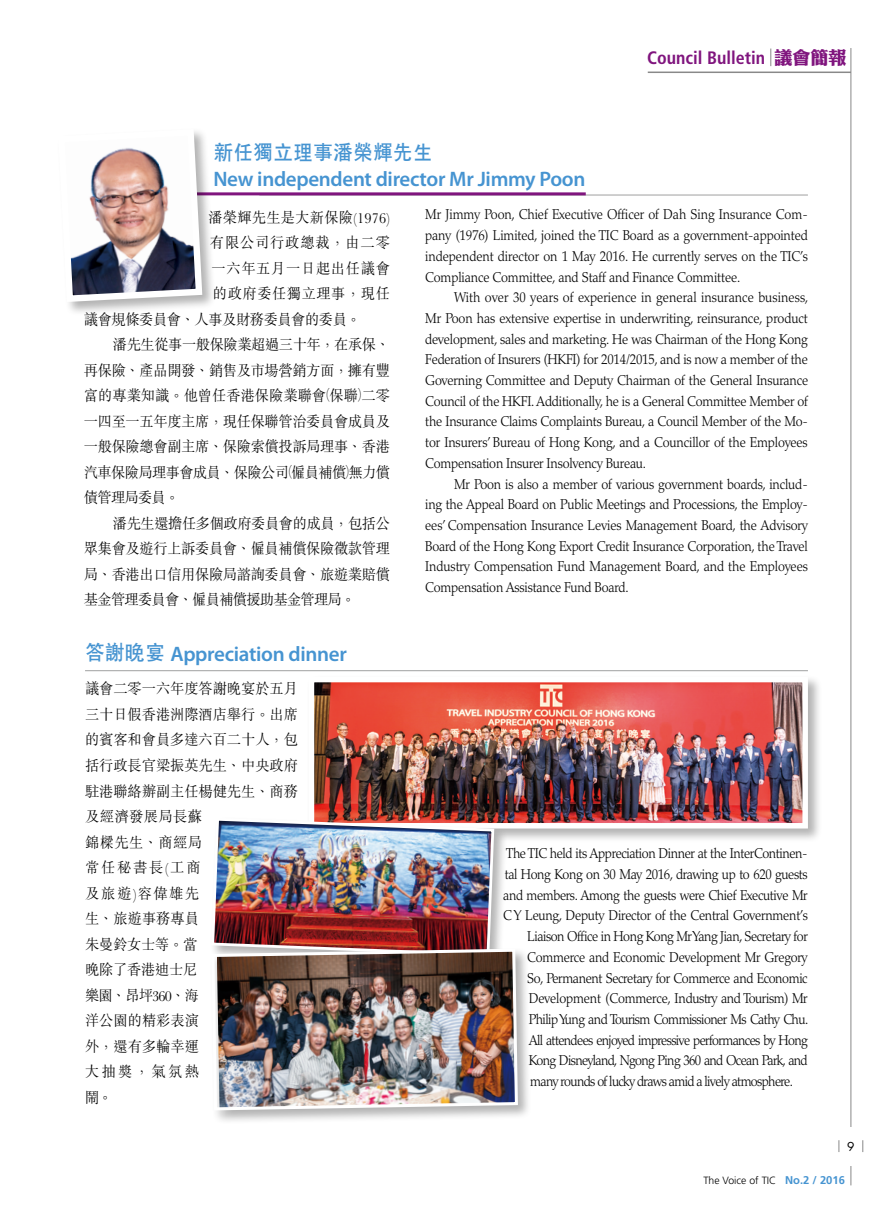
<style>
.page{position:relative;width:893px;height:1212px;background:#fff}
.page>*{position:absolute;margin:0;border:0;box-sizing:border-box;transform-origin:0 0}
.t1{font:600 21px "Myriad Pro";letter-spacing:-.015em;color:#4694d1}
.t2{font:700 21px "C Hei 2 HK";color:#4694d1;scale:.95 1}
.t3{font:700 condensed 18px "Frutiger";color:#80157e}
.t4{font:300 15px "M Sung HK";letter-spacing:-.025em;color:#000;scale:.95 1}
.t5{font:300 15px/25.5px "M Sung HK";letter-spacing:-.005em;color:#000;scale:.95 1}
.t6{font:300 15px "M Sung HK";letter-spacing:-.045em;color:#000;scale:.95 1}
.t7{font:300 15px "M Sung HK";color:#000;scale:.95 1}
.t8{font:300 15px "M Sung HK";letter-spacing:-.05em;color:#000;scale:.95 1}
.t9{font:300 15px "M Sung HK";letter-spacing:.015em;color:#000;scale:.95 1}
.t10{font:300 15px "M Sung HK";letter-spacing:.055em;color:#000;scale:.95 1}
.t11{font:300 15px "M Sung HK";letter-spacing:.05em;color:#000;scale:.95 1}
.t12{font:300 15px "M Sung HK";letter-spacing:.04em;color:#000;scale:.95 1}
.t13{font:300 14.25px/20.7px "Palatino";letter-spacing:-.03em;color:#000;text-align:justify;scale:.9 1}
.t14{font:300 14.25px "Palatino";letter-spacing:-.05em;color:#000;scale:.9 1}
.t15{font:300 14.25px "Palatino";letter-spacing:-.01em;color:#000;scale:.9 1}
.t16{font:12px "Futura";color:#000}
.t17{font:300 10.5px "Frutiger";color:#000}
.s1{font-family:"DF Li King Hei XB HK BF";font-weight:400;font-stretch:normal}
.s2{font-family:"C Hei 2 HK";font-weight:700}
.s3{font-weight:700;font-size:11.25px;color:#4694d1}
</style>
<div class="page">
<hr style="left:851px;top:48px;width:1px;height:1137px;background:#898989">
<div style="left:839px;top:1127px;width:54px;height:38px;background:#fff"></div>
<svg style="left:838px;top:1140px;width:1px;height:12px"></svg>
<svg style="left:862px;top:1140px;width:1px;height:12px"></svg>
<svg style="left:770px;top:49px;width:1px;height:17px"></svg>
<hr style="left:648px;top:72px;width:203px;height:1px;background:#898989">
<hr style="left:85px;top:670px;width:723px;height:1px;background:#9fa0a0">
<hr style="left:259px;top:195px;width:549px;height:1px;background:#9fa0a0">
<hr style="left:85px;top:192px;width:501px;height:3px;background:#80157e">
<div style="left:56px;top:127px;width:160px;height:189px;background:#000;opacity:.3"></div>
<img style="left:56px;top:127px;width:150px;height:178px">
<div style="left:307px;top:675px;width:515px;height:168px;background:#000;opacity:.3"></div>
<img style="left:315px;top:683px;width:487px;height:139px">
<div style="left:309px;top:677px;width:499px;height:151px;border:5px solid #fff"></div>
<div style="left:209px;top:816px;width:299px;height:154px;background:#000;opacity:.3"></div>
<img style="left:210px;top:816px;width:286px;height:131px">
<div style="left:209px;top:947px;width:323px;height:177px;background:#000;opacity:.3"></div>
<img style="left:210px;top:947px;width:309px;height:165px">
<p class="t3" style="left:647px;top:47px;width:201px">Council Bulletin <span class="s1">議會簡報</span></p>
<h1 class="t2" style="left:213px;top:137px;width:233px">新任獨立理事潘榮輝先生</h1>
<h1 class="t1" style="left:213px;top:167px;width:374px">New independent director Mr Jimmy Poon</h1>
<p class="t9" style="left:208px;top:207px;width:193px">潘榮輝先生是大新保險(1976)</p>
<p class="t10" style="left:210px;top:232px;width:191px">有限公司行政總裁，由二零</p>
<p class="t11" style="left:211px;top:258px;width:189px">一六年五月一日起出任議會</p>
<p class="t12" style="left:213px;top:283px;width:188px">的政府委任獨立理事，現任</p>
<p class="t4" style="left:84px;top:309px;width:293px">議會規條委員會、人事及財務委員會的委員。</p>
<p class="t4" style="left:113px;top:334px;width:293px">潘先生從事一般保險業超過三十年，在承保、</p>
<p class="t4" style="left:84px;top:360px;width:324px">再保險、產品開發、銷售及市場營銷方面，擁有豐</p>
<p class="t7" style="left:84px;top:385px;width:324px">富的專業知識。他曾任香港保險業聯會(保聯)二零</p>
<p class="t4" style="left:84px;top:411px;width:324px">一四至一五年度主席，現任保聯管治委員會成員及</p>
<p class="t4" style="left:84px;top:436px;width:324px">一般保險總會副主席、保險索償投訴局理事、香港</p>
<p class="t6" style="left:84px;top:462px;width:324px">汽車保險局理事會成員、保險公司(僱員補償)無力償</p>
<p class="t4" style="left:84px;top:487px;width:102px">債管理局委員。</p>
<p class="t4" style="left:113px;top:513px;width:293px">潘先生還擔任多個政府委員會的成員，包括公</p>
<p class="t4" style="left:84px;top:538px;width:324px">眾集會及遊行上訴委員會、僱員補償保險徵款管理</p>
<p class="t4" style="left:84px;top:564px;width:324px">局、香港出口信用保險局諮詢委員會、旅遊業賠償</p>
<p class="t8" style="left:84px;top:589px;width:287px">基金管理委員會、僱員補償援助基金管理局。</p>
<p class="t13" style="left:425px;top:204px;width:427px">Mr Jimmy Poon, Chief Executive Officer of Dah Sing Insurance Com&shy;pany (1976) Limited, joined the TIC Board as a government-appointed independent director on 1 May 2016. He currently serves on the TIC’s Compliance Committee, and Staff and Finance Committee.</p>
<p class="t13" style="left:425px;top:287px;width:427px;text-indent:29px">With over 30 years of experience in general insurance business, Mr Poon has extensive expertise in underwriting, reinsurance, product development, sales and marketing. He was Chairman of the Hong Kong Federation of Insurers (HKFI) for 2014/2015, and is now a member of the Governing Committee and Deputy Chairman of the General Insurance Council of the HKFI. Additionally, he is a General Committee Member of the Insurance Claims Complaints Bureau, a Council Member of the Mo&shy;tor Insurers’ Bureau of Hong Kong, and a Councillor of the Employees Compensation Insurer Insolvency Bureau.</p>
<p class="t13" style="left:425px;top:474px;width:427px;text-indent:29px">Mr Poon is also a member of various government boards, includ&shy;ing the Appeal Board on Public Meetings and Processions, the Employ&shy;ees’ Compensation Insurance Levies Management Board, the Advisory Board of the Hong Kong Export Credit Insurance Corporation, the Travel Industry Compensation Fund Management Board, and the Employees Compensation Assistance Fund Board.</p>
<h1 class="t1" style="left:85px;top:642px;width:263px"><span class="s2">答謝晚宴</span> Appreciation dinner</h1>
<p class="t5" style="left:85px;top:675px;width:226px">議會二零一六年度答謝晚宴於五月三十日假香港洲際酒店舉行。出席的賓客和會員多達六百二十人，包括行政長官梁振英先生、中央政府駐港聯絡辦副主任楊健先生、商務及經濟發展局長蘇<br>錦樑先生、商經局<br>常任秘書長(工商<br>及旅遊)容偉雄先<br>生、旅遊事務專員<br>朱曼鈴女士等。當<br>晚除了香港迪士尼<br>樂園、昂坪360、海<br>洋公園的精彩表演<br>外，還有多輪幸運<br>大抽獎，氣氛熱<br>鬧。</p>
<p class="t13" style="left:506px;top:843px;width:336px">The TIC held its Appreciation Dinner at the InterContinen-</p>
<p class="t13" style="left:505px;top:864px;width:338px">tal Hong Kong on 30 May 2016, drawing up to 620 guests</p>
<p class="t13" style="left:503px;top:885px;width:340px">and members. Among the guests were Chief Executive Mr</p>
<p class="t13" style="left:503px;top:905px;width:340px">C Y Leung, Deputy Director of the Central Government’s</p>
<p class="t13" style="left:527px;top:926px;width:313px">Liaison Office in Hong Kong Mr Yang Jian, Secretary for</p>
<p class="t13" style="left:527px;top:947px;width:313px">Commerce and Economic Development Mr Gregory</p>
<p class="t13" style="left:527px;top:967px;width:313px">So, Permanent Secretary for Commerce and Economic</p>
<p class="t15" style="left:529px;top:990px;width:312px">Development (Commerce, Industry and Tourism) Mr</p>
<p class="t13" style="left:529px;top:1009px;width:312px">Philip Yung and Tourism Commissioner Ms Cathy Chu.</p>
<p class="t14" style="left:529px;top:1031px;width:312px">All attendees enjoyed impressive performances by Hong</p>
<p class="t14" style="left:529px;top:1052px;width:312px">Kong Disneyland, Ngong Ping 360 and Ocean Park, and</p>
<p class="t14" style="left:530px;top:1073px;width:293px">many rounds of lucky draws amid a lively atmosphere.</p>
<p class="t16" style="left:847px;top:1138px;width:9px">9</p>
<p class="t17" style="left:703px;top:1174px;width:143px">The Voice of TIC <span class="s3">No.2 / 2016</span></p>
</div>
